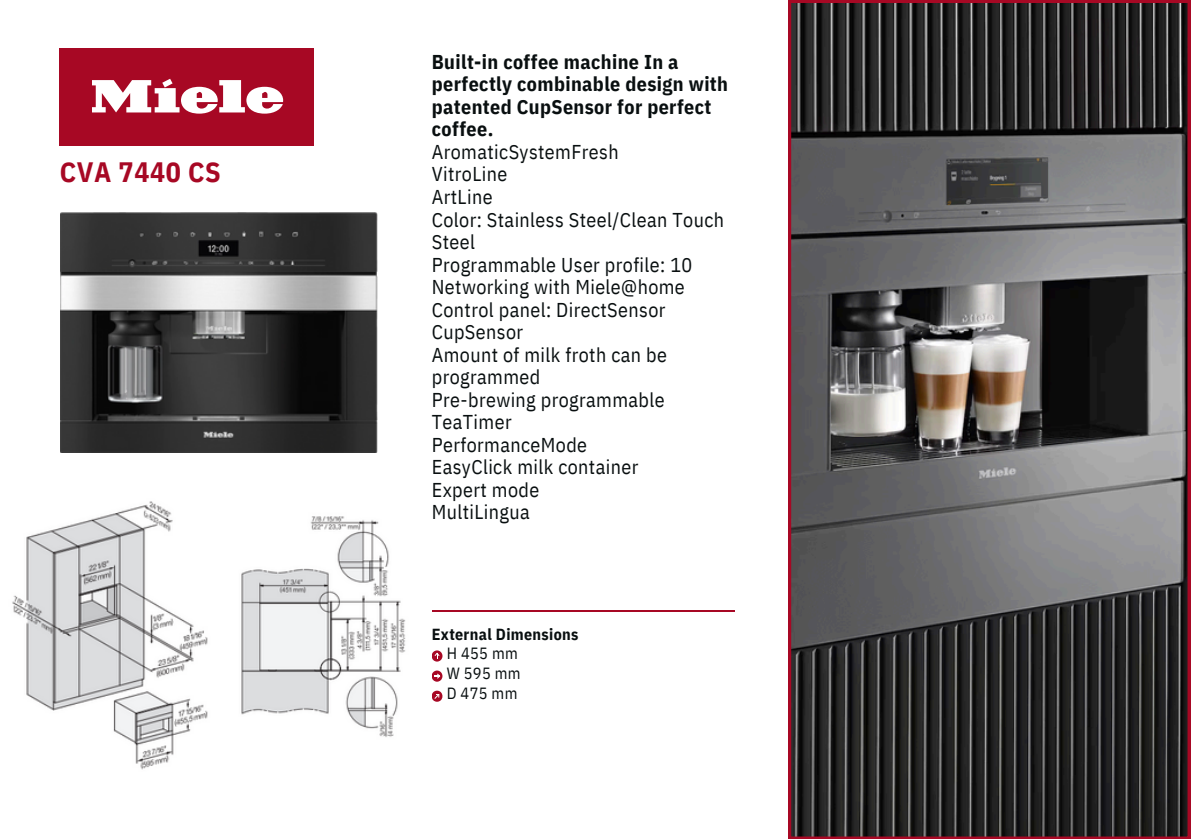
<style>
.page{position:relative;width:1191px;height:839px;background:#fff}
.page>*{position:absolute;margin:0;border:0;box-sizing:border-box;transform-origin:0 0}
.t1{font:700 28px "IBM Plex Sans Cond";letter-spacing:.02em;color:#a70824}
.t2{font:20px/22.4px "IBM Plex Sans Cond";letter-spacing:.02em;color:#090f10}
.t3{font:16.2px "IBM Plex Sans Cond";letter-spacing:.02em;color:#090f10}
.t4{font:700 16px "IBM Plex Sans Cond";letter-spacing:.02em;color:#090f10}
.s1{font-weight:700}
</style>
<div class="page">
<div style="left:59px;top:48px;width:255px;height:98px;background:#a70824"></div>
<svg style="left:81px;top:68px;width:214px;height:56px;fill:#a70824"></svg>
<hr style="left:432px;top:611px;width:302px;height:1px;background:#a70824">
<svg style="left:432px;top:650px;width:11px;height:10px"></svg>
<svg style="left:433px;top:660px;width:8px;height:2px"></svg>
<svg style="left:432px;top:670px;width:11px;height:8px"></svg>
<svg style="left:432px;top:678px;width:10px;height:4px"></svg>
<svg style="left:432px;top:690px;width:11px;height:12px"></svg>
<img style="left:61px;top:212px;width:316px;height:240px">
<img style="left:12px;top:501px;width:196px;height:269px">
<img style="left:241px;top:516px;width:165px;height:221px">
<svg style="left:788px;top:0;width:402px;height:838px;background:#534f50"></svg>
<p class="t1" style="left:60px;top:153px;width:163px">CVA 7440 CS</p>
<p class="t2" style="left:432px;top:50px;width:298px"><span class="s1">Built-in coffee machine In a perfectly combinable design with patented CupSensor for perfect coffee.<br></span>AromaticSystemFresh<br>VitroLine<br>ArtLine<br>Color: Stainless Steel/Clean Touch<br>Steel<br>Programmable User profile: 10<br>Networking with Miele@home<br>Control panel: DirectSensor<br>CupSensor<br>Amount of milk froth can be programmed<br>Pre-brewing programmable<br>TeaTimer<br>PerformanceMode<br>EasyClick milk container<br>Expert mode<br>MultiLingua</p>
<h2 class="t4" style="left:432px;top:623px;width:148px">External Dimensions</h2>
<h3 class="t3" style="left:447px;top:642px;width:73px">H 455 mm</h3>
<p class="t3" style="left:447px;top:662px;width:75px">W 595 mm</p>
<p class="t3" style="left:447px;top:682px;width:72px">D 475 mm</p>
</div>
